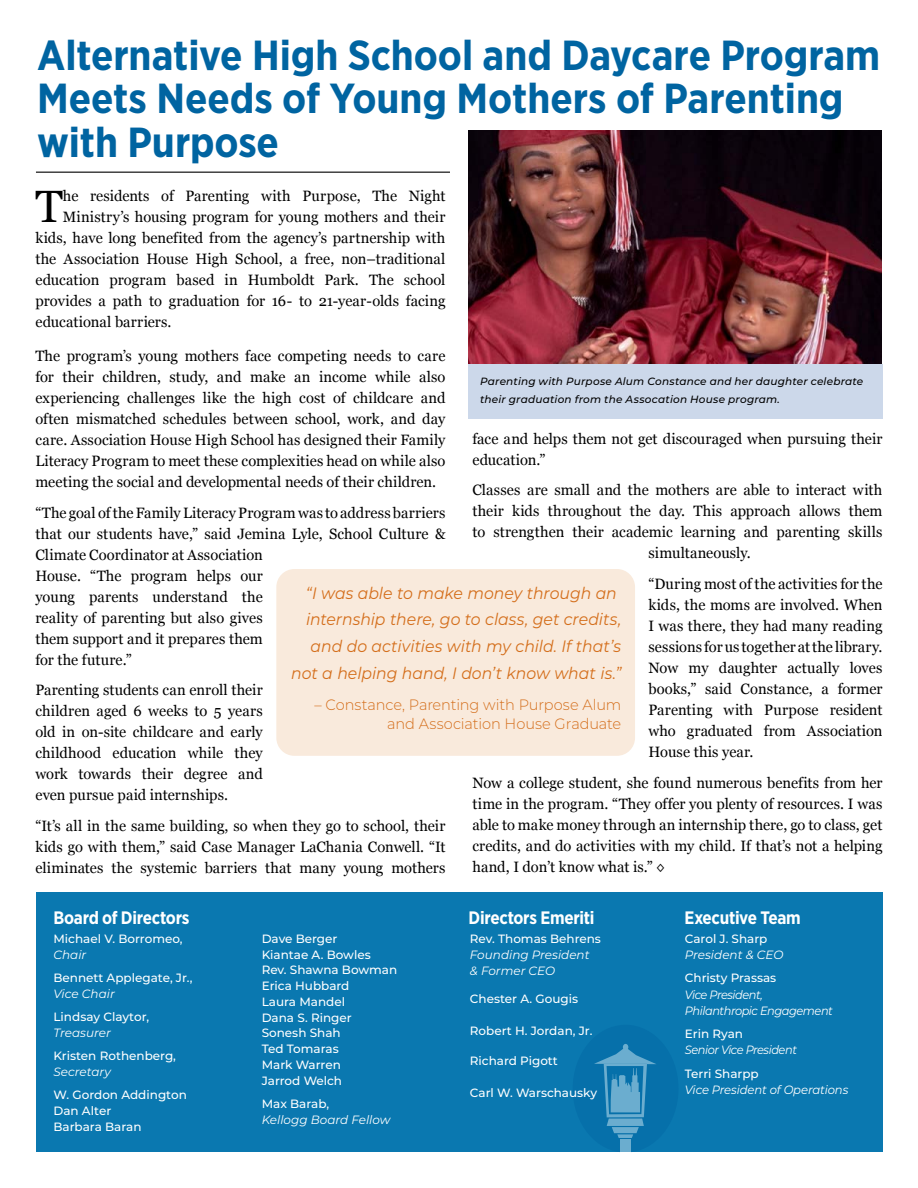
<style>
.page{position:relative;width:918px;height:1188px;background:#fff}
.page>*{position:absolute;margin:0;border:0;box-sizing:border-box;transform-origin:0 0}
.t1{font:45.3px "Georgia";color:#000}
.t2{font:700 42px/43.5px "Gotham Narrow";letter-spacing:-.005em;color:#0064a1}
.t3{font:700 18px "Gotham Narrow";letter-spacing:-.02em;color:#fff}
.t4{font:italic 16.5px/27px "Montserrat";color:#d46e1b;text-align:right;scale:.95 1}
.t5{font:15px/21px "Georgia";letter-spacing:.005em;color:#000;text-align:justify}
.t6{font:300 15px/19.5px "Montserrat";letter-spacing:-.005em;color:#d46e1b;text-align:right}
.t7{font:500 12px/15.8px "Montserrat";color:#fff}
.t8{font:italic 12px/16px "Montserrat";letter-spacing:-.01em;color:#fff}
.t9{font:italic 12px/16px "Montserrat";letter-spacing:-.04em;color:#fff;scale:.95 1}
.t10{font:italic 500 10.5px/18px "Montserrat";letter-spacing:.02em;color:#000}
</style>
<div class="page">
<div style="left:36px;top:893px;width:846px;height:259px;background:#0a78b0"></div>
<div style="left:573px;top:1025px;width:106px;height:128px;background:#0670aa;border-radius:50%"></div>
<div style="left:620px;top:1139px;width:10px;height:14px;background:#6badcf"></div>
<svg style="left:594px;top:1044px;width:62px;height:94px"></svg>
<img style="left:468px;top:131px;width:413px;height:233px">
<hr style="left:36px;top:172px;width:414px;height:1px;background:#000">
<div style="left:276px;top:569px;width:359px;height:187px;background:#f9eadc;border-radius:18px"></div>
<div style="left:468px;top:364px;width:414px;height:55px;background:#ccd8ea"></div>
<h2 class="t2" style="left:37px;top:33px;width:845px">Alternative High School and Daycare Program<br>Meets Needs of Young Mothers of Parenting with Purpose</h2>
<h1 class="t1" style="left:35px;top:174px;width:29px">T</h1>
<p class="t5" style="left:63px;top:185px;width:384px">he residents of Parenting with Purpose, The Night</p>
<p class="t5" style="left:63px;top:206px;width:384px">Ministry’s housing program for young mothers and their</p>
<p class="t5" style="left:35px;top:227px;width:411px">kids, have long benefited from the agency’s partnership with</p>
<p class="t5" style="left:35px;top:248px;width:412px">the Association House High School, a free, non–traditional</p>
<p class="t5" style="left:35px;top:269px;width:412px">education program based in Humboldt Park. The school</p>
<p class="t5" style="left:35px;top:290px;width:412px">provides a path to graduation for 16- to 21-year-olds facing</p>
<p class="t5" style="left:35px;top:311px;width:138px">educational barriers.</p>
<p class="t5" style="left:35px;top:345px;width:412px">The program’s young mothers face competing needs to care for their children, study, and make an income while also experiencing challenges like the high cost of childcare and often mismatched schedules between school, work, and day care. Association House High School has designed their Family Literacy Program to meet these complexities head on while also meeting the social and developmental needs of their children.</p>
<p class="t5" style="left:35px;top:501px;width:412px;text-align:left">“The goal of the Family Literacy Program was to address barriers that our students have,” said Jemina Lyle, School Culture &amp; Climate Coordinator at Association<br>House. “The program helps our<br>young parents understand the<br>reality of parenting but also gives<br>them support and it prepares them<br>for the future.”</p>
<p class="t5" style="left:35px;top:679px;width:229px">Parenting students can enroll their children aged 6 weeks to 5 years old in on-site childcare and early childhood education while they work towards their degree and even pursue paid internships.</p>
<p class="t5" style="left:35px;top:815px;width:412px">“It’s all in the same building, so when they go to school, their kids go with them,” said Case Manager LaChania Conwell. “It eliminates the systemic barriers that many young mothers</p>
<p class="t10" style="left:480px;top:372px;width:385px">Parenting with Purpose Alum Constance and her daughter celebrate their graduation from the Assocation House program.</p>
<p class="t5" style="left:472px;top:427px;width:412px">face and helps them not get discouraged when pursuing their education.”</p>
<p class="t5" style="left:472px;top:479px;width:412px">Classes are small and the mothers are able to interact with</p>
<p class="t5" style="left:472px;top:500px;width:412px">their kids throughout the day. This approach allows them</p>
<p class="t5" style="left:472px;top:521px;width:411px">to strengthen their academic learning and parenting skills</p>
<p class="t5" style="left:649px;top:542px;width:104px">simultaneously.</p>
<p class="t5" style="left:649px;top:573px;width:236px">“During most of the activities for the kids, the moms are involved. When I was there, they had many reading sessions for us together at the library.<br>Now my daughter actually loves books,” said Constance, a former Parenting with Purpose resident who graduated from Association House this year.</p>
<p class="t5" style="left:472px;top:771px;width:412px">Now a college student, she found numerous benefits from her time in the program. “They offer you plenty of resources. I was able to make money through an internship there, go to class, get credits, and do activities with my child. If that’s not a helping hand, I don’t know what is.” ◊</p>
<p class="t4" style="left:291px;top:579px;width:349px">“I was able to make money through an internship there, go to class, get credits, and do activities with my child. If that’s not a helping hand, I don’t know what is.”</p>
<p class="t6" style="left:315px;top:694px;width:308px">– Constance, Parenting with Purpose Alum and Association House Graduate</p>
<p class="t3" style="left:53px;top:906px;width:138px">Board of Directors</p>
<p class="t3" style="left:469px;top:906px;width:127px">Directors Emeriti</p>
<p class="t3" style="left:685px;top:906px;width:118px">Executive Team</p>
<p class="t7" style="left:53px;top:930px;width:131px">Michael V. Borromeo,</p>
<p class="t8" style="left:53px;top:946px;width:34px">Chair</p>
<p class="t7" style="left:53px;top:969px;width:140px">Bennett Applegate, Jr.,</p>
<p class="t8" style="left:53px;top:985px;width:63px">Vice Chair</p>
<p class="t7" style="left:53px;top:1008px;width:97px">Lindsay Claytor,</p>
<p class="t8" style="left:53px;top:1024px;width:59px">Treasurer</p>
<p class="t7" style="left:53px;top:1048px;width:124px">Kristen Rothenberg,</p>
<p class="t8" style="left:53px;top:1063px;width:59px">Secretary</p>
<p class="t7" style="left:53px;top:1087px;width:135px">W. Gordon Addington<br>Dan Alter<br>Barbara Baran</p>
<p class="t7" style="left:262px;top:930px;width:137px">Dave Berger<br>Kiantae A. Bowles<br>Rev. Shawna Bowman<br>Erica Hubbard<br>Laura Mandel<br>Dana S. Ringer<br>Sonesh Shah<br>Ted Tomaras<br>Mark Warren<br>Jarrod Welch</p>
<p class="t7" style="left:262px;top:1095px;width:69px">Max Barab,</p>
<p class="t8" style="left:262px;top:1111px;width:130px">Kellogg Board Fellow</p>
<p class="t7" style="left:470px;top:930px;width:133px">Rev. Thomas Behrens</p>
<p class="t8" style="left:470px;top:946px;width:121px">Founding President &amp; Former CEO</p>
<p class="t7" style="left:470px;top:990px;width:110px">Chester A. Gougis</p>
<p class="t7" style="left:470px;top:1022px;width:124px">Robert H. Jordan, Jr.</p>
<p class="t7" style="left:470px;top:1052px;width:89px">Richard Pigott</p>
<p class="t7" style="left:470px;top:1084px;width:129px">Carl W. Warschausky</p>
<p class="t7" style="left:685px;top:930px;width:84px">Carol J. Sharp</p>
<p class="t8" style="left:685px;top:946px;width:100px">President &amp; CEO</p>
<p class="t7" style="left:685px;top:970px;width:93px">Christy Prassas</p>
<p class="t9" style="left:685px;top:986px;width:157px">Vice President,<br>Philanthropic Engagement</p>
<p class="t7" style="left:685px;top:1026px;width:60px">Erin Ryan</p>
<p class="t9" style="left:685px;top:1042px;width:120px">Senior Vice President</p>
<p class="t7" style="left:685px;top:1065px;width:75px">Terri Sharpp</p>
<p class="t8" style="left:685px;top:1081px;width:165px">Vice President of Operations</p>
</div>
